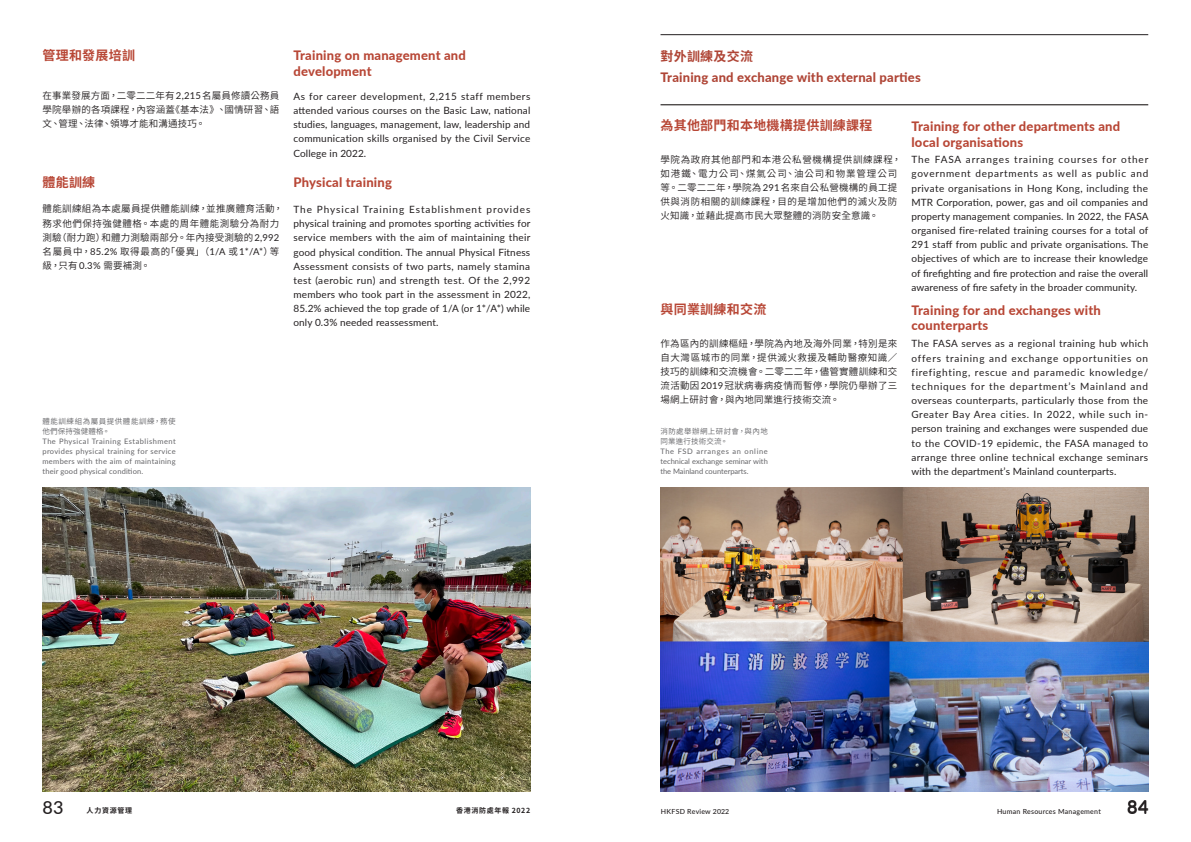
<style>
.page{position:relative;width:1191px;height:842px;background:#fff}
.page>*{position:absolute;margin:0;border:0;box-sizing:border-box;transform-origin:0 0}
.t1{font:500 18px "Lato";color:#231f20}
.eng_subhead{font:800 13px/15.6px "Lato";letter-spacing:.015em;color:#b84736}
.eng_subhead-2{font:800 13px "Lato";letter-spacing:.015em;color:#af4536}
.chi_subhead{font:700 13px "Source Han Sans TW";letter-spacing:.02em;color:#b84736}
.chi_subhead-2{font:700 13px "Source Han Sans TW";letter-spacing:.02em;color:#af4536}
.eng_body{font:10px/14.2px "Lato";letter-spacing:.01em;color:#231f20;text-align:justify}
.chi_body{font:9.5px/14.2px "Source Han Sans TW";letter-spacing:.03em;color:#231f20;text-align:justify}
.chi_body-2{font:9.5px/14.2px "Source Han Sans TW";letter-spacing:.055em;color:#231f20}
.t2{font:7.5px/9.9px "Lato";letter-spacing:.005em;color:#636366;text-align:justify}
.t3{font:7.5px/9.9px "Source Han Sans TW";letter-spacing:.055em;color:#636366}
.t4{font:500 7px "Lato";letter-spacing:.035em;color:#231f20}
.t5{font:700 7px "Source Han Sans TW";letter-spacing:.1em;color:#231f20}
.s1{font-family:"Lato"}
</style>
<div class="page">
<img style="left:660px;top:488px;width:488px;height:304px">
<img style="left:43px;top:487px;width:487px;height:305px">
<hr style="left:660px;top:34px;width:488px;height:1px;background:#231f20">
<hr style="left:660px;top:104px;width:488px;height:1px;background:#080302">
<p class="chi_subhead" style="left:43px;top:48px;width:94px">管理和發展培訓</p>
<p class="eng_subhead" style="left:293px;top:47px;width:174px">Training on management and development</p>
<p class="chi_body" style="left:43px;top:89px;width:238px">在事業發展方面，二零二二年有<span class="s1">2,215</span>名屬員修讀公務員學院舉辦的各項課程，內容涵蓋《基本法》、國情研習、語文、管理、法律、領導才能和溝通技巧。</p>
<p class="eng_body" style="left:293px;top:89px;width:238px">As for career development, 2,215 staff members attended various courses on the Basic Law, national studies, languages, management, law, leadership and communication skills organised by the Civil Service College in 2022.</p>
<p class="chi_subhead" style="left:43px;top:175px;width:54px">體能訓練</p>
<p class="eng_subhead" style="left:293px;top:174px;width:100px">Physical training</p>
<p class="chi_body" style="left:43px;top:202px;width:242px;text-align:left">體能訓練組為本處屬員提供體能訓練，並推廣體育活動，務求他們保持強健體格。本處的周年體能測驗分為耐力測驗（耐力跑）和體力測驗兩部分。年內接受測驗的<span class="s1">2,992</span>名屬員中，<span class="s1">85.2%</span> 取得最高的「優異」（<span class="s1">1/A</span> 或<span class="s1">1*/A*</span>）等級，只有<span class="s1">0.3%</span> 需要補測。</p>
<p class="eng_body" style="left:293px;top:202px;width:238px">The Physical Training Establishment provides physical training and promotes sporting activities for service members with the aim of maintaining their good physical condition. The annual Physical Fitness Assessment consists of two parts, namely stamina test (aerobic run) and strength test. Of the 2,992 members who took part in the assessment in 2022, 85.2% achieved the top grade of 1/A (or 1*/A*) while only 0.3% needed reassessment.</p>
<p class="t3" style="left:43px;top:416px;width:135px">體能訓練組為屬員提供體能訓練，務使他們保持強健體格。</p>
<p class="t2" style="left:43px;top:436px;width:135px">The Physical Training Establishment provides physical training for service members with the aim of maintaining their good physical condition.</p>
<p class="chi_subhead-2" style="left:660px;top:49px;width:94px">對外訓練及交流</p>
<p class="eng_subhead-2" style="left:660px;top:67px;width:262px">Training and exchange with external parties</p>
<p class="chi_subhead" style="left:660px;top:118px;width:213px">為其他部門和本地機構提供訓練課程</p>
<p class="eng_subhead" style="left:911px;top:118px;width:210px">Training for other departments and local organisations</p>
<p class="chi_body-2" style="left:660px;top:152px;width:242px">學院為政府其他部門和本港公私營機構提供訓練課程，如港鐵、電力公司、煤氣公司、油公司和物業管理公司等。二零二二年，學院為<span class="s1">291</span>名來自公私營機構的員工提供與消防相關的訓練課程，目的是增加他們的滅火及防火知識，並藉此提高市民大眾整體的消防安全意識。</p>
<p class="eng_body" style="left:911px;top:152px;width:238px">The FASA arranges training courses for other government departments as well as public and private organisations in Hong Kong, including the MTR Corporation, power, gas and oil companies and property management companies. In 2022, the FASA organised fire-related training courses for a total of 291 staff from public and private organisations. The objectives of which are to increase their knowledge of firefighting and fire protection and raise the overall awareness of fire safety in the broader community.</p>
<p class="chi_subhead" style="left:660px;top:302px;width:107px">與同業訓練和交流</p>
<p class="eng_subhead" style="left:911px;top:302px;width:191px">Training for and exchanges with counterparts</p>
<p class="chi_body" style="left:660px;top:336px;width:238px">作為區內的訓練樞紐，學院為內地及海外同業，特別是來自大灣區城市的同業，提供滅火救援及輔助醫療知識／技巧的訓練和交流機會。二零二二年，儘管實體訓練和交流活動因<span class="s1">2019</span>冠狀病毒病疫情而暫停，學院仍舉辦了三場網上研討會，與內地同業進行技術交流。</p>
<p class="eng_body" style="left:911px;top:336px;width:238px">The FASA serves as a regional training hub which offers training and exchange opportunities on firefighting, rescue and paramedic knowledge/ techniques for the department’s Mainland and overseas counterparts, particularly those from the Greater Bay Area cities. In 2022, while such in&shy;person training and exchanges were suspended due to the COVID-19 epidemic, the FASA managed to arrange three online technical exchange seminars with the department’s Mainland counterparts.</p>
<p class="t3" style="left:660px;top:426px;width:109px">消防處舉辦網上研討會，與內地同業進行技術交流。</p>
<p class="t2" style="left:660px;top:446px;width:109px">The FSD arranges an online technical exchange seminar with the Mainland counterparts.</p>
<h1 class="t1" style="left:43px;top:794px;width:23px">83</h1>
<p class="t5" style="left:87px;top:806px;width:47px">人力資源管理</p>
<p class="t5" style="left:456px;top:806px;width:76px">香港消防處年報 2022</p>
<p class="t4" style="left:660px;top:806px;width:70px">HKFSD Review 2022</p>
<p class="t4" style="left:997px;top:806px;width:105px">Human Resources Management</p>
<h1 class="t1" style="left:1127px;top:794px;width:23px">84</h1>
</div>
